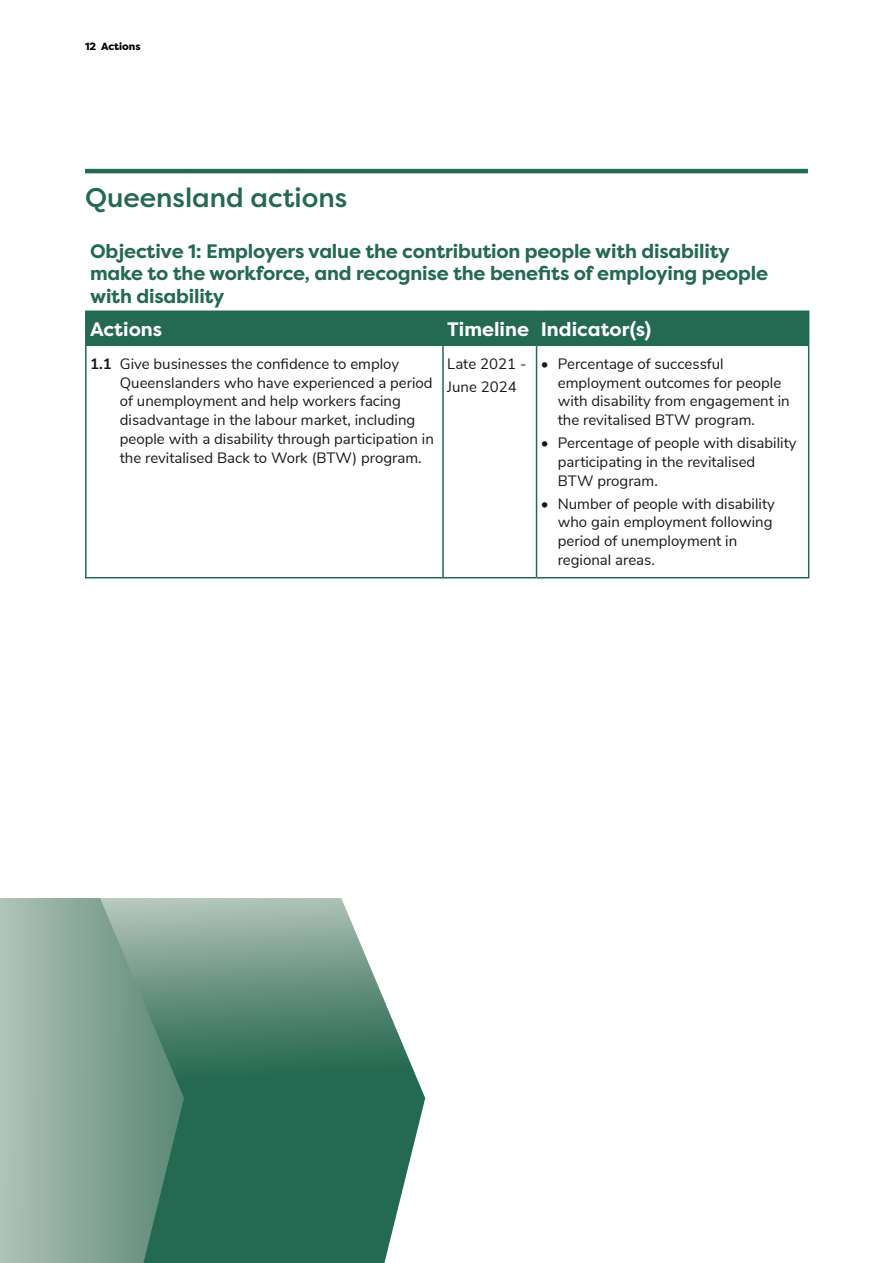
<style>
.page{position:relative;width:893px;height:1263px;background:#fff}
.page>*{position:absolute;margin:0;border:0;box-sizing:border-box;transform-origin:0 0}
._02__HEADING_LEVEL_2{font:500 27px "Filson Pro";color:#246951}
.Table_N_header{font:700 19.5px/22.5px "Filson Pro";letter-spacing:-.01em;color:#246951}
.Table_N_header-2{font:700 19.5px "Filson Pro";color:#fff}
.Table_Bullets_1{font:15px/18.8px "Nunito Sans";color:#191919}
.Table_Bold_Headings{font:15px/18.8px "Nunito Sans";color:#191919}
.Table_Dates{font:15px "Nunito Sans";color:#191919}
.t1{font:800 10.5px "Filson Pro";color:#000}
.s1{font-weight:700}
</style>
<div class="page">
<hr style="left:85px;top:169px;width:723px;height:4px;background:#246951">
<div style="left:87px;top:312px;width:721px;height:32px;background:#246951"></div>
<hr style="left:85px;top:312px;width:2px;height:32px;background:#246951">
<hr style="left:85px;top:310px;width:358px;height:2px;background:#246951">
<hr style="left:85px;top:344px;width:358px;height:2px;background:#246951">
<hr style="left:443px;top:310px;width:93px;height:2px;background:#246951">
<hr style="left:443px;top:344px;width:93px;height:2px;background:#246951">
<hr style="left:536px;top:310px;width:273px;height:2px;background:#246951">
<hr style="left:808px;top:312px;width:1px;height:32px;background:#246951">
<hr style="left:536px;top:344px;width:273px;height:2px;background:#246951">
<hr style="left:85px;top:346px;width:2px;height:231px;background:#246951">
<hr style="left:85px;top:577px;width:358px;height:1px;background:#246951">
<hr style="left:442px;top:346px;width:2px;height:231px;background:#246951">
<hr style="left:443px;top:577px;width:93px;height:1px;background:#246951">
<hr style="left:536px;top:346px;width:1px;height:231px;background:#246951">
<hr style="left:808px;top:346px;width:1px;height:231px;background:#246951">
<hr style="left:536px;top:577px;width:273px;height:1px;background:#246951">
<svg style="left:184px;top:898px;width:241px;height:365px"></svg>
<svg style="left:0;top:898px;width:184px;height:365px"></svg>
<p class="t1" style="left:85px;top:40px;width:57px">12 Actions</p>
<p class="_02__HEADING_LEVEL_2" style="left:85px;top:179px;width:264px">Queensland actions</p>
<p class="Table_N_header" style="left:90px;top:240px;width:680px">Objective 1: Employers value the contribution people with disability make to the workforce, and recognise the benefits of employing people with disability</p>
<p class="Table_N_header-2" style="left:90px;top:316px;width:74px">Actions</p>
<p class="Table_N_header-2" style="left:447px;top:316px;width:83px">Timeline</p>
<p class="Table_N_header-2" style="left:541px;top:316px;width:112px">Indicator(s)</p>
<p class="Table_Bold_Headings" style="left:120px;top:353px;width:316px;text-indent:-30px"><span class="s1">1.1</span> Give businesses the confidence to employ Queenslanders who have experienced a period of unemployment and help workers facing disadvantage in the labour market, including people with a disability through participation in the revitalised Back to Work (BTW) program.</p>
<p class="Table_Dates" style="left:447px;top:353px;width:81px">Late 2021 -</p>
<p class="Table_Bullets_1" style="left:558px;top:353px;width:233px;text-indent:-17px">• Percentage of successful employment outcomes for people with disability from engagement in the revitalised BTW program.</p>
<p class="Table_Bullets_1" style="left:558px;top:433px;width:240px;text-indent:-17px">• Percentage of people with disability participating in the revitalised<br>BTW program.</p>
<p class="Table_Bullets_1" style="left:558px;top:493px;width:219px;text-indent:-17px">• Number of people with disability who gain employment following period of unemployment in regional areas.</p>
<p class="Table_Dates" style="left:447px;top:376px;width:71px">June 2024</p>
</div>
